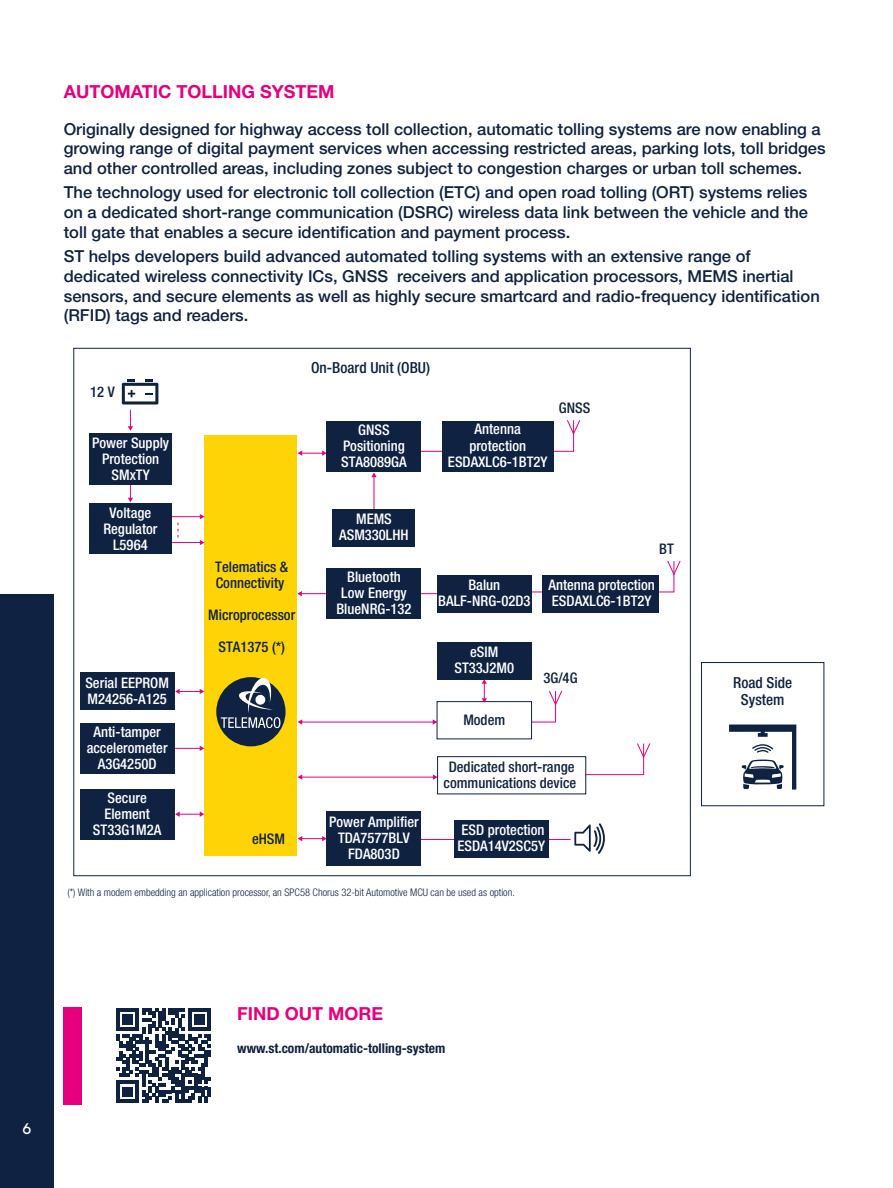
<style>
.page{position:relative;width:893px;height:1188px;background:#fff}
.page>*{position:absolute;margin:0;border:0;box-sizing:border-box;transform-origin:0 0}
.t1{font:700 18px "Helvetica Neue LT Std";color:#e6007d}
.t2{font:500 16.5px/19.8px "Helvetica Neue LT Std";color:#0f2241}
.t3{font:500 condensed 15.3px/16.8px "Helvetica Neue LT Std";color:#0f2241;text-align:center}
.t4{font:500 15px "Lubalin Graph Std";color:#fff}
.t5{font:500 condensed 14.55px/16px "Helvetica Neue LT Std";color:#fff;text-align:center}
.t6{font:500 condensed 14.55px/16px "Helvetica Neue LT Std";color:#0f2241;text-align:center}
.t7{font:700 condensed 13.5px "Helvetica Neue LT Std";color:#0f2241}
.t8{font:300 condensed 10.5px "Helvetica Neue LT Std";color:#0f2241}
</style>
<div class="page">
<div style="left:0;top:594px;width:54px;height:594px;background:#0f2241"></div>
<svg style="left:116px;top:1008px;width:95px;height:95px"></svg>
<div style="left:64px;top:1007px;width:18px;height:97px;background:#e6007d"></div>
<hr style="left:383px;top:839px;width:187px;height:1px;background:#e6007d">
<svg style="left:574px;top:823px;width:31px;height:31px"></svg>
<hr style="left:301px;top:593px;width:141px;height:1px;background:#e6007d">
<svg style="left:297px;top:591px;width:5px;height:5px"></svg>
<div style="left:204px;top:435px;width:93px;height:420px;background:#ffd407"></div>
<hr style="left:130px;top:463px;width:1px;height:35px;background:#e6007d">
<svg style="left:128px;top:498px;width:5px;height:4px"></svg>
<hr style="left:171px;top:516px;width:30px;height:1px;background:#e6007d">
<svg style="left:200px;top:514px;width:4px;height:5px"></svg>
<hr style="left:171px;top:542px;width:30px;height:1px;background:#e6007d">
<svg style="left:200px;top:540px;width:4px;height:5px"></svg>
<div style="left:89px;top:433px;width:82px;height:52px;background:#0f2241"></div>
<div style="left:89px;top:503px;width:83px;height:51px;background:#0f2241"></div>
<svg style="left:122px;top:380px;width:36px;height:51px"></svg>
<svg style="left:421px;top:420px;width:160px;height:32px"></svg>
<div style="left:442px;top:421px;width:112px;height:51px;background:#0f2241"></div>
<svg style="left:532px;top:560px;width:149px;height:33px"></svg>
<div style="left:543px;top:575px;width:116px;height:37px;background:#0f2241"></div>
<svg style="left:298px;top:451px;width:29px;height:5px"></svg>
<div style="left:327px;top:421px;width:94px;height:51px;background:#0f2241"></div>
<svg style="left:298px;top:836px;width:29px;height:5px"></svg>
<div style="left:327px;top:811px;width:94px;height:55px;background:#0f2241"></div>
<div style="left:454px;top:820px;width:95px;height:37px;background:#0f2241"></div>
<div style="left:327px;top:568px;width:94px;height:51px;background:#0f2241"></div>
<div style="left:437px;top:575px;width:95px;height:37px;background:#0f2241"></div>
<hr style="left:374px;top:476px;width:1px;height:33px;background:#e6007d">
<svg style="left:371px;top:473px;width:6px;height:4px"></svg>
<div style="left:333px;top:509px;width:82px;height:37px;background:#0f2241"></div>
<svg style="left:532px;top:690px;width:31px;height:33px"></svg>
<svg style="left:586px;top:743px;width:65px;height:33px"></svg>
<hr style="left:301px;top:722px;width:132px;height:1px;background:#e6007d">
<svg style="left:433px;top:719px;width:4px;height:6px"></svg>
<svg style="left:298px;top:719px;width:4px;height:6px"></svg>
<div style="left:437px;top:701px;width:95px;height:38px;border:1px solid #0f2241"></div>
<hr style="left:301px;top:777px;width:133px;height:1px;background:#e6007d">
<svg style="left:433px;top:774px;width:4px;height:6px"></svg>
<svg style="left:298px;top:774px;width:4px;height:6px"></svg>
<div style="left:437px;top:756px;width:149px;height:38px;border:1px solid #0f2241"></div>
<div style="left:437px;top:642px;width:95px;height:37px;background:#0f2241"></div>
<svg style="left:482px;top:679px;width:5px;height:24px"></svg>
<div style="left:701px;top:662px;width:123px;height:144px;border:1px solid #0f2241"></div>
<svg style="left:729px;top:725px;width:67px;height:65px"></svg>
<div style="left:80px;top:673px;width:94px;height:37px;background:#0f2241"></div>
<svg style="left:175px;top:689px;width:29px;height:5px"></svg>
<svg style="left:175px;top:812px;width:29px;height:5px"></svg>
<div style="left:80px;top:789px;width:94px;height:50px;background:#0f2241"></div>
<div style="left:80px;top:723px;width:94px;height:50px;background:#0f2241"></div>
<svg style="left:175px;top:746px;width:29px;height:5px"></svg>
<div style="left:216px;top:677px;width:70px;height:69px;background:#0f2241;border-radius:50%"></div>
<svg style="left:221px;top:677px;width:59px;height:51px"></svg>
<p class="t1" style="left:64px;top:80px;width:272px">AUTOMATIC TOLLING SYSTEM</p>
<p class="t2" style="left:64px;top:119px;width:763px">Originally designed for highway access toll collection, automatic tolling systems are now enabling a growing range of digital payment services when accessing restricted areas, parking lots, toll bridges and other controlled areas, including zones subject to congestion charges or urban toll schemes.</p>
<p class="t2" style="left:64px;top:182px;width:746px;text-align:justify">The technology used for electronic toll collection (ETC) and open road tolling (ORT) systems relies on a dedicated short-range communication (DSRC) wireless data link between the vehicle and the toll gate that enables a secure identification and payment process.</p>
<p class="t2" style="left:64px;top:246px;width:758px">ST helps developers build advanced automated tolling systems with an extensive range of dedicated wireless connectivity ICs, GNSS receivers and application processors, MEMS inertial sensors, and secure elements as well as highly secure smartcard and radio-frequency identification (RFID) tags and readers.</p>
<p class="t6" style="left:90px;top:383px;width:26px">12 V</p>
<p class="t5" style="left:92px;top:434px;width:79px">Power Supply<br>Protection<br>SMxTY</p>
<p class="t5" style="left:103px;top:505px;width:56px">Voltage<br>Regulator<br>L5964</p>
<p class="t5" style="left:85px;top:675px;width:85px;text-align:left">Serial EEPROM<br>M24256-A125</p>
<p class="t5" style="left:87px;top:723px;width:82px">Anti-tamper accelerometer<br>A3G4250D</p>
<p class="t5" style="left:93px;top:789px;width:70px">Secure<br>Element<br>ST33G1M2A</p>
<p class="t3" style="left:311px;top:359px;width:120px">On-Board Unit (OBU)</p>
<p class="t5" style="left:341px;top:421px;width:67px">GNSS<br>Positioning<br>STA8089GA</p>
<p class="t5" style="left:448px;top:421px;width:101px">Antenna protection<br>ESDAXLC6-1BT2Y</p>
<p class="t6" style="left:559px;top:400px;width:33px">GNSS</p>
<p class="t6" style="left:215px;top:559px;width:75px;text-align:left">Telematics &amp;<br>Connectivity</p>
<p class="t6" style="left:208px;top:607px;width:89px">Microprocessor</p>
<p class="t6" style="left:219px;top:639px;width:68px">STA1375 (*)</p>
<p class="t6" style="left:252px;top:831px;width:35px">eHSM</p>
<p class="t5" style="left:339px;top:511px;width:71px">MEMS<br>ASM330LHH</p>
<p class="t5" style="left:336px;top:569px;width:77px">Bluetooth<br>Low Energy<br>BlueNRG-132</p>
<p class="t5" style="left:438px;top:577px;width:94px">Balun<br>BALF-NRG-02D3</p>
<p class="t5" style="left:455px;top:644px;width:61px">eSIM<br>ST33J2M0</p>
<p class="t6" style="left:659px;top:541px;width:16px">BT</p>
<p class="t5" style="left:548px;top:577px;width:108px;text-align:left">Antenna protection<br>ESDAXLC6-1BT2Y</p>
<p class="t6" style="left:543px;top:669px;width:36px">3G/4G</p>
<p class="t6" style="left:463px;top:711px;width:43px">Modem</p>
<p class="t6" style="left:443px;top:758px;width:134px">Dedicated short-range communications device</p>
<p class="t5" style="left:329px;top:814px;width:91px">Power Amplifier<br>TDA7577BLV<br>FDA803D</p>
<p class="t5" style="left:457px;top:822px;width:89px;text-align:left">ESD protection<br>ESDA14V2SC5Y</p>
<p class="t8" style="left:67px;top:886px;width:449px">(*) With a modem embedding an application processor, an SPC58 Chorus 32-bit Automotive MCU can be used as option.</p>
<p class="t3" style="left:733px;top:674px;width:61px">Road Side<br>System</p>
<p class="t4" style="left:23px;top:1119px;width:10px">6</p>
<p class="t1" style="left:237px;top:1002px;width:147px">FIND OUT MORE</p>
<p class="t7" style="left:237px;top:1040px;width:210px">www.st.com/automatic-tolling-system</p>
</div>
